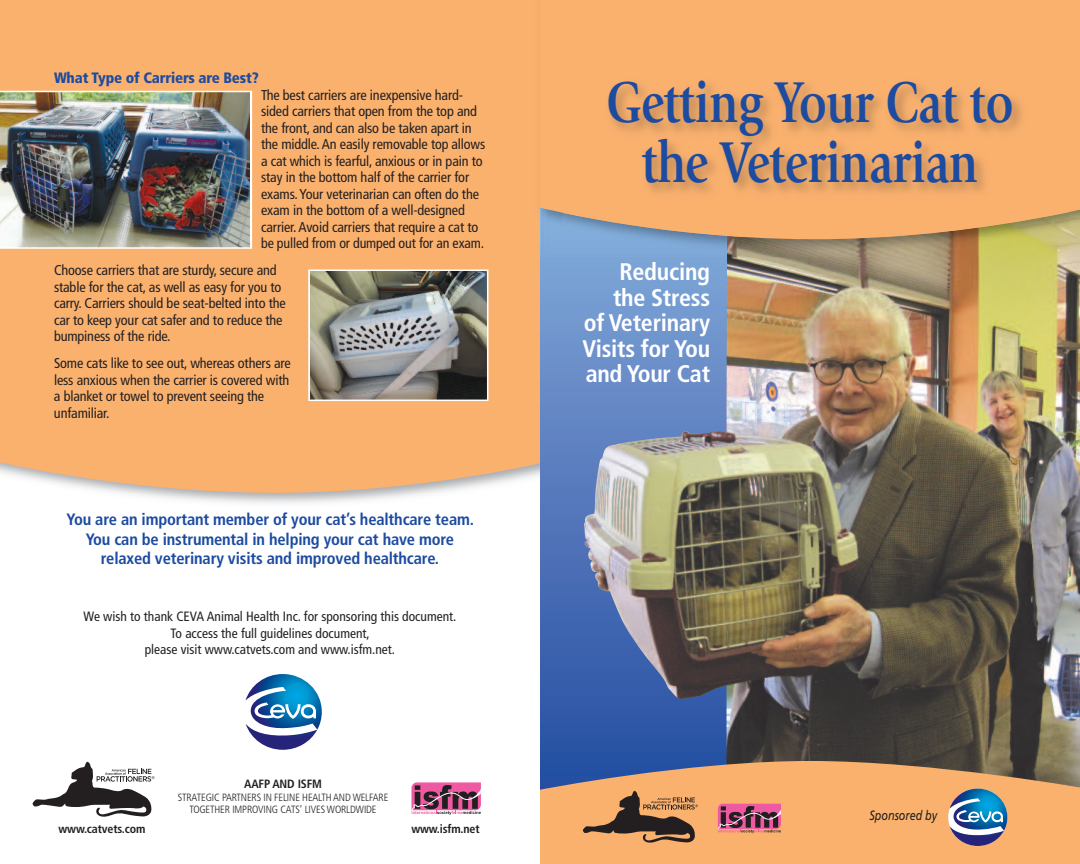
<style>
.page{position:relative;width:1080px;height:864px;background:#fff}
.page>*{position:absolute;margin:0;border:0;box-sizing:border-box;transform-origin:0 0}
.t1{font:700 60px/60px "Giovanni";letter-spacing:-.01em;color:#1c4ba0;text-align:center;scale:.8 1}
.t2{font:700 condensed 24px/25.5px "Frutiger";letter-spacing:-.01em;color:#fff;text-align:right}
.t3{font:700 condensed 16.5px/19.5px "Frutiger";letter-spacing:-.01em;color:#1c4ba0;text-align:center}
.t4{font:900 condensed 15px "Frutiger";letter-spacing:-.01em;color:#1c4ba0}
.t5{font:condensed 14.25px/16.5px "Frutiger";letter-spacing:-.01em;color:#231f20}
.t6{font:condensed 13.5px/16.5px "Frutiger";color:#231f20;text-align:center}
.t7{font:italic 13.5px "Frutiger";color:#231f20;scale:.8 1}
.t8{font:700 condensed 12px "Frutiger";letter-spacing:-.01em;color:#231f20}
.t9{font:300 condensed 10.5px/12.6px "Frutiger";letter-spacing:-.01em;color:#231f20;text-align:center}
</style>
<div class="page">
<div style="left:0;top:0;width:540px;height:494px;background:#fab16e"></div>
<img style="left:0;top:91px;width:252px;height:158px">
<img style="left:311px;top:273px;width:174px;height:125px">
<div style="left:308px;top:270px;width:180px;height:131px;border:2px solid #fff"></div>
<svg style="left:33px;top:762px;width:122px;height:55px"></svg>
<svg style="left:411px;top:782px;width:70px;height:33px;background:#ac6185"></svg>
<svg style="left:245px;top:674px;width:77px;height:76px"></svg>
<svg style="left:540px;top:257px;width:44px;height:504px;background:#5378bb"></svg>
<img style="left:584px;top:257px;width:496px;height:504px">
<img style="left:532px;top:0;width:8px;height:157px">
<img style="left:532px;top:157px;width:195px;height:100px">
<img style="left:727px;top:240px;width:353px;height:17px">
<div style="left:540px;top:0;width:540px;height:240px;background:#fab16e"></div>
<svg style="left:540px;top:761px;width:540px;height:103px;background:#e3a56f"></svg>
<img style="left:564px;top:66px;width:505px;height:171px">
<svg style="left:583px;top:791px;width:115px;height:52px;background:#a97a50"></svg>
<svg style="left:718px;top:804px;width:63px;height:29px;background:#a85471"></svg>
<svg style="left:950px;top:789px;width:57px;height:57px"></svg>
<p class="t4" style="left:54px;top:72px;width:206px">What Type of Carriers are Best?</p>
<p class="t5" style="left:261px;top:88px;width:226px">The best carriers are inexpensive hard&shy;sided carriers that open from the top and the front, and can also be taken apart in the middle.An easily removable top allows a cat which is fearful, anxious or in pain to stay in the bottom half of the carrier for exams.Your veterinarian can often do the exam in the bottom of a well-designed carrier.Avoid carriers that require a cat to be pulled from or dumped out for an exam.</p>
<p class="t5" style="left:54px;top:263px;width:233px">Choose carriers that are sturdy, secure and stable for the cat, as well as easy for you to carry. Carriers should be seat-belted into the car to keep your cat safer and to reduce the bumpiness of the ride.</p>
<p class="t5" style="left:54px;top:356px;width:238px">Some cats like to see out, whereas others are less anxious when the carrier is covered with a blanket or towel to prevent seeing the unfamiliar.</p>
<p class="t3" style="left:67px;top:511px;width:409px">You are an important member of your cat’s healthcare team.<br>You can be instrumental in helping your cat have more relaxed veterinary visits and improved healthcare.</p>
<p class="t6" style="left:84px;top:609px;width:374px">We wish to thank CEVA Animal Health Inc. for sponsoring this document.<br>To access the full guidelines document,<br>please visit www.catvets.com and www.isfm.net.</p>
<p class="t8" style="left:244px;top:778px;width:79px">AAFP AND ISFM</p>
<p class="t9" style="left:178px;top:792px;width:212px">STRATEGIC PARTNERS IN FELINE HEALTH AND WELFARE<br>TOGETHER IMPROVING CATS’ LIVES WORLDWIDE</p>
<p class="t8" style="left:59px;top:824px;width:88px">www.catvets.com</p>
<p class="t8" style="left:411px;top:824px;width:70px">www.isfm.net</p>
<h1 class="t1" style="left:606px;top:77px;width:511px">Getting Your Cat to the Veterinarian</h1>
<h2 class="t2" style="left:583px;top:261px;width:129px">Reducing the Stress<br>of Veterinary<br>Visits for You and Your Cat</h2>
<p class="t7" style="left:870px;top:810px;width:86px">Sponsored by</p>
</div>
